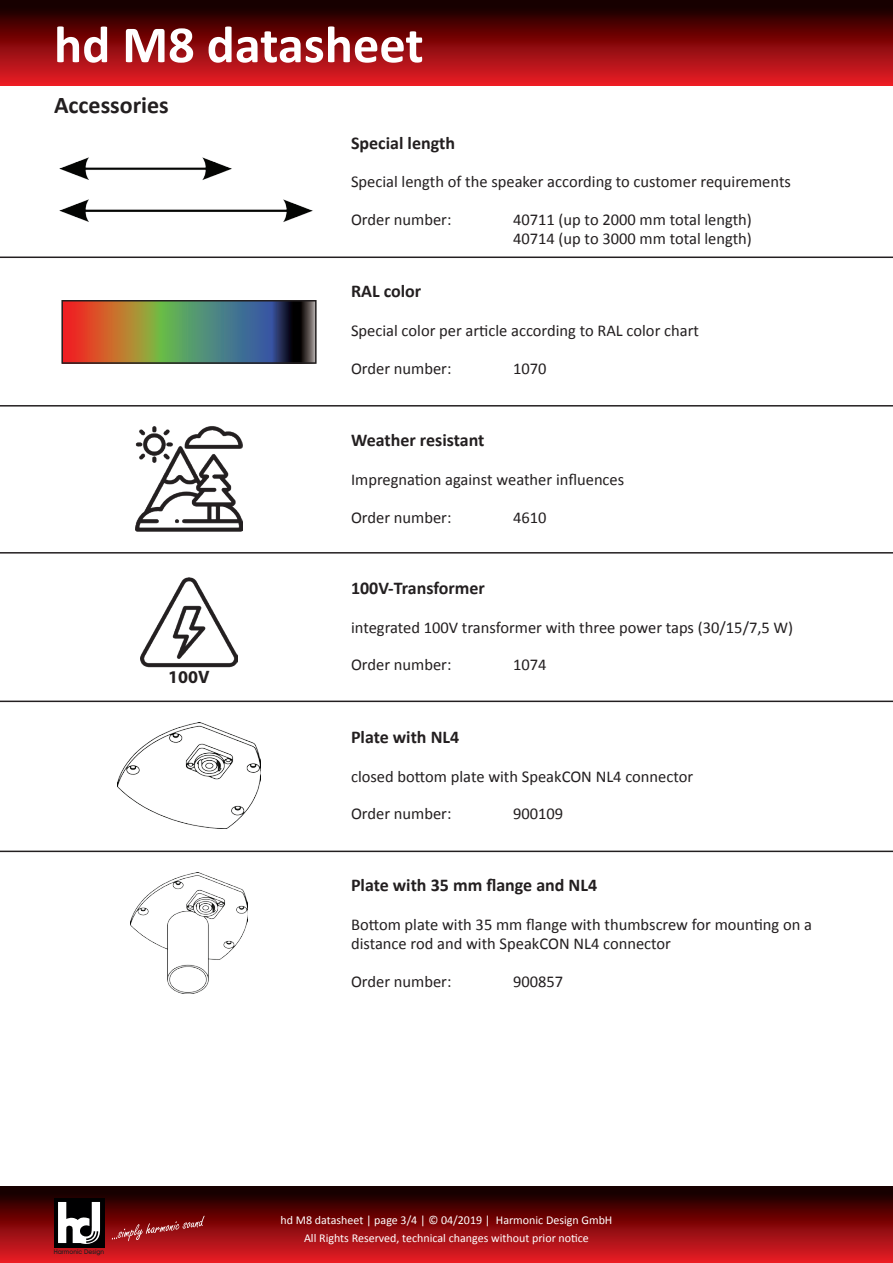
<style>
.page{position:relative;width:893px;height:1263px;background:#fff}
.page>*{position:absolute;margin:0;border:0;box-sizing:border-box;transform-origin:0 0}
.t1{font:700 52.5px "Calibri";color:#fff}
.t2{font:700 24px "Calibri";color:#231f20}
.t3{font:700 18px "Calibri";color:#231f20}
.t4{font:700 18px "Myriad Pro";color:#231f20}
.t5{font:16.5px/18.8px "Calibri";color:#231f20}
.t6{font:12px/18px "Calibri";color:#fff;text-align:center}
.t7{font:500 6.45px "Avant Garde IT Cby BT";color:#231f20}
</style>
<div class="page">
<div style="left:0;top:1186px;width:893px;height:77px;background:linear-gradient(to bottom,#0a0000,#ef1b23)"></div>
<div style="left:54px;top:1198px;width:50px;height:49px;background:#000001"></div>
<svg style="left:58px;top:1202px;width:42px;height:42px"></svg>
<svg style="left:112px;top:1216px;width:93px;height:25px;background:#962123"></svg>
<div style="left:0;top:0;width:893px;height:85px;background:linear-gradient(to bottom,#0b0000,#ef1b23)"></div>
<svg style="left:64px;top:303px;width:250px;height:58px;background:#746c54"></svg>
<div style="left:61px;top:300px;width:256px;height:64px;border:2px solid #231f20"></div>
<hr style="left:0;top:257px;width:893px;height:1px;background:#231f20">
<hr style="left:0;top:405px;width:893px;height:2px;background:#231f20">
<hr style="left:0;top:552px;width:893px;height:2px;background:#231f20">
<hr style="left:0;top:701px;width:893px;height:1px;background:#231f20">
<hr style="left:0;top:851px;width:893px;height:1px;background:#231f20">
<img style="left:59px;top:157px;width:254px;height:65px">
<img style="left:118px;top:722px;width:142px;height:107px">
<img style="left:131px;top:872px;width:116px;height:121px">
<img style="left:136px;top:426px;width:106px;height:105px">
<img style="left:141px;top:577px;width:96px;height:91px">
<h1 class="t1" style="left:54px;top:11px;width:371px">hd M8 datasheet</h1>
<h2 class="t2" style="left:54px;top:89px;width:116px">Accessories</h2>
<p class="t3" style="left:351px;top:131px;width:106px">Special length</p>
<p class="t5" style="left:351px;top:173px;width:441px">Special length of the speaker according to customer requirements</p>
<p class="t5" style="left:351px;top:210px;width:102px">Order number:</p>
<p class="t5" style="left:513px;top:210px;width:240px">40711 (up to 2000 mm total length)<br>40714 (up to 3000 mm total length)</p>
<p class="t3" style="left:351px;top:280px;width:72px">RAL color</p>
<p class="t5" style="left:351px;top:322px;width:349px">Special color per article according to RAL color chart</p>
<p class="t5" style="left:351px;top:359px;width:102px">Order number:</p>
<p class="t5" style="left:513px;top:359px;width:35px">1070</p>
<p class="t4" style="left:168px;top:665px;width:43px">100V</p>
<p class="t3" style="left:351px;top:428px;width:135px">Weather resistant</p>
<p class="t5" style="left:351px;top:470px;width:275px">Impregnation against weather influences</p>
<p class="t5" style="left:351px;top:508px;width:102px">Order number:</p>
<p class="t5" style="left:513px;top:508px;width:35px">4610</p>
<p class="t3" style="left:351px;top:576px;width:135px">100V-Transformer</p>
<p class="t5" style="left:351px;top:618px;width:444px">integrated 100V transformer with three power taps (30/15/7,5 W)</p>
<p class="t5" style="left:351px;top:656px;width:102px">Order number:</p>
<p class="t5" style="left:513px;top:656px;width:35px">1074</p>
<p class="t3" style="left:351px;top:725px;width:110px">Plate with NL4</p>
<p class="t5" style="left:351px;top:767px;width:344px">closed bottom plate with SpeakCON NL4 connector</p>
<p class="t5" style="left:351px;top:805px;width:102px">Order number:</p>
<p class="t5" style="left:513px;top:805px;width:52px">900109</p>
<p class="t3" style="left:351px;top:874px;width:248px">Plate with 35 mm flange and NL4</p>
<p class="t5" style="left:351px;top:916px;width:463px">Bottom plate with 35 mm flange with thumbscrew for mounting on a distance rod and with SpeakCON NL4 connector</p>
<p class="t5" style="left:351px;top:972px;width:102px">Order number:</p>
<p class="t5" style="left:513px;top:972px;width:52px">900857</p>
<p class="t7" style="left:54px;top:1248px;width:52px">Harmonic Design</p>
<p class="t6" style="left:281px;top:1211px;width:333px">hd M8 datasheet | page 3/4 | © 04/2019 | Harmonic Design GmbH<br>All Rights Reserved, technical changes without prior notice</p>
</div>
